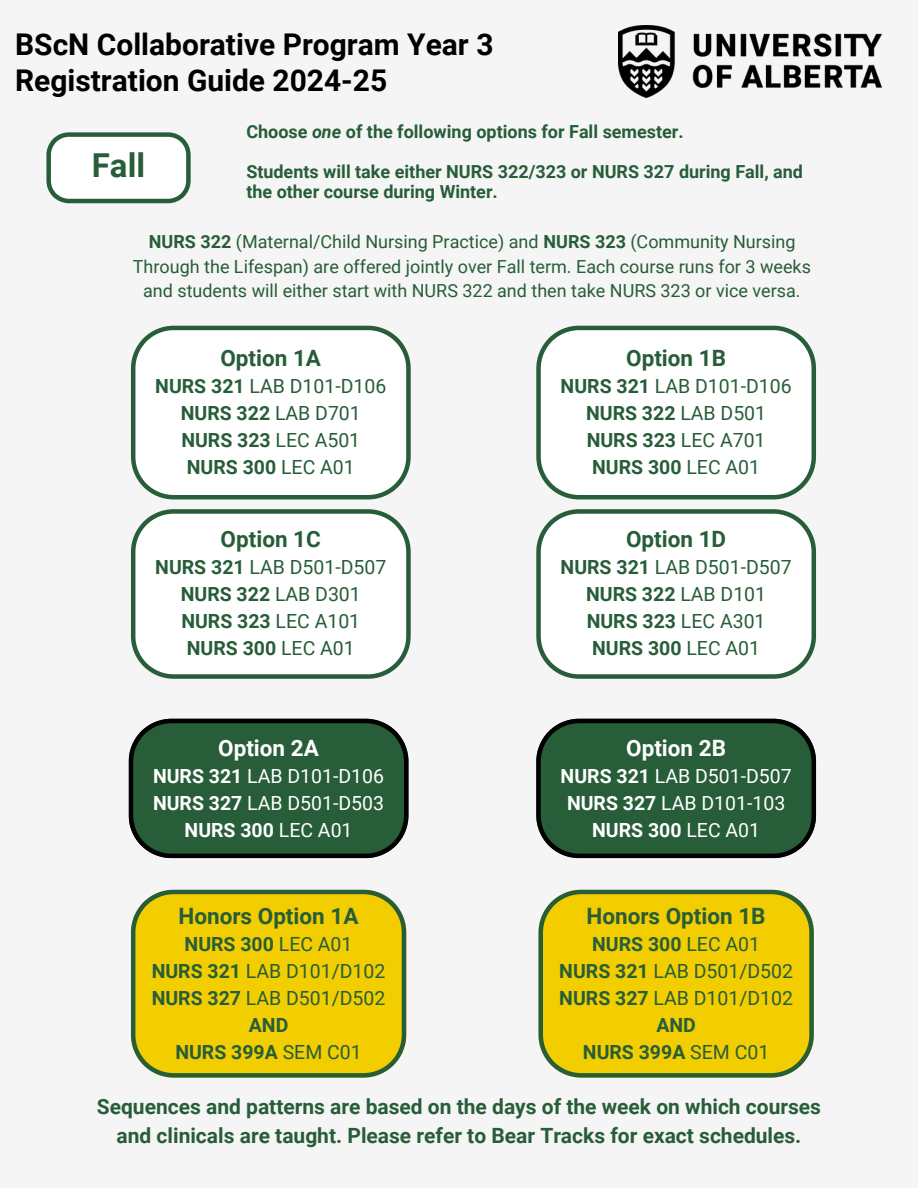
<style>
.page{position:relative;width:918px;height:1188px;background:#f5f5f5}
.page>*{position:absolute;margin:0;border:0;box-sizing:border-box;transform-origin:0 0}
.t1{font:700 33px "Roboto";color:#275d38}
.t2{font:700 30px "Roboto";color:#000}
.t3{font:700 22.5px "Roboto";color:#275d38}
.t4{font:700 22.5px "Roboto";color:#fff}
.t5{font:700 21px/29.2px "Roboto";color:#275d38;text-align:center}
.t6{font:19.5px/27px "Roboto";color:#275d38;text-align:center}
.t7{font:700 19.5px "Roboto";color:#275d38}
.t8{font:19.5px "Roboto";color:#fff}
.t9{font:700 19.5px "Roboto";color:#fff}
.t10{font:18px/24.8px "Roboto";color:#275d38;text-align:center}
.t11{font:700 18px/20.2px "Roboto";color:#275d38}
.s1{font-style:italic}
.s2{font-weight:700}
.s3{font-weight:400}
</style>
<div class="page">
<svg style="left:46px;top:132px;width:145px;height:71px"></svg>
<svg style="left:131px;top:326px;width:280px;height:173px"></svg>
<svg style="left:129px;top:719px;width:279px;height:139px;background:#2b5b3a"></svg>
<svg style="left:131px;top:509px;width:280px;height:170px"></svg>
<svg style="left:536px;top:719px;width:280px;height:139px;background:#2b5a3a"></svg>
<svg style="left:131px;top:890px;width:275px;height:188px;background:#e3c60b"></svg>
<svg style="left:536px;top:326px;width:280px;height:173px"></svg>
<svg style="left:536px;top:509px;width:280px;height:170px"></svg>
<svg style="left:539px;top:890px;width:275px;height:188px;background:#e3c60b"></svg>
<img style="left:619px;top:25px;width:263px;height:72px">
<h3 class="t2" style="left:15px;top:27px;width:480px">BScN Collaborative Program Year 3</h3>
<h3 class="t2" style="left:15px;top:63px;width:373px">Registration Guide 2024-25</h3>
<h1 class="t1" style="left:92px;top:147px;width:55px">Fall</h1>
<h1 class="t11" style="left:246px;top:121px;width:439px">Choose <span class="s1">one</span> of the following options for Fall semester.</h1>
<p class="t11" style="left:246px;top:162px;width:558px">Students will take either NURS 322/323 or NURS 327 during Fall, and the other course during Winter.</p>
<p class="t10" style="left:133px;top:229px;width:680px"><span class="s2">NURS 322</span> (Maternal/Child Nursing Practice) and <span class="s2">NURS 323</span> (Community Nursing<br>Through the Lifespan) are offered jointly over Fall term. Each course runs for 3 weeks and students will either start with NURS 322 and then take NURS 323 or vice versa.</p>
<h1 class="t3" style="left:220px;top:345px;width:102px">Option 1A</h1>
<h4 class="t6" style="left:155px;top:373px;width:233px"><span class="s2">NURS 321</span> LAB D101-D106</h4>
<h4 class="t7" style="left:181px;top:402px;width:182px">NURS 322 <span class="s3">LAB D701</span></h4>
<p class="t7" style="left:181px;top:429px;width:180px">NURS 323 <span class="s3">LEC A501</span></p>
<p class="t7" style="left:187px;top:456px;width:169px">NURS 300 <span class="s3">LEC A01</span></p>
<p class="t3" style="left:221px;top:526px;width:102px">Option 1C</p>
<p class="t6" style="left:155px;top:554px;width:233px"><span class="s2">NURS 321</span> LAB D501-D507</p>
<p class="t7" style="left:181px;top:583px;width:182px">NURS 322 <span class="s3">LAB D301</span></p>
<p class="t7" style="left:181px;top:610px;width:180px">NURS 323 <span class="s3">LEC A101</span></p>
<p class="t7" style="left:187px;top:637px;width:169px">NURS 300 <span class="s3">LEC A01</span></p>
<p class="t4" style="left:218px;top:735px;width:102px">Option 2A</p>
<p class="t8" style="left:153px;top:765px;width:233px"><span class="s2">NURS 321</span> LAB D101-D106</p>
<p class="t8" style="left:153px;top:792px;width:233px"><span class="s2">NURS 327</span> LAB D501-D503</p>
<p class="t9" style="left:185px;top:819px;width:169px">NURS 300 <span class="s3">LEC A01</span></p>
<p class="t3" style="left:626px;top:345px;width:101px">Option 1B</p>
<p class="t6" style="left:561px;top:373px;width:233px"><span class="s2">NURS 321</span> LAB D101-D106</p>
<p class="t7" style="left:586px;top:402px;width:182px">NURS 322 <span class="s3">LAB D501</span></p>
<p class="t7" style="left:587px;top:429px;width:180px">NURS 323 <span class="s3">LEC A701</span></p>
<p class="t7" style="left:592px;top:456px;width:169px">NURS 300 <span class="s3">LEC A01</span></p>
<p class="t3" style="left:626px;top:526px;width:102px">Option 1D</p>
<p class="t6" style="left:561px;top:554px;width:233px"><span class="s2">NURS 321</span> LAB D501-D507</p>
<p class="t7" style="left:586px;top:583px;width:182px">NURS 322 <span class="s3">LAB D101</span></p>
<p class="t7" style="left:587px;top:610px;width:180px">NURS 323 <span class="s3">LEC A301</span></p>
<p class="t7" style="left:592px;top:637px;width:169px">NURS 300 <span class="s3">LEC A01</span></p>
<p class="t4" style="left:626px;top:735px;width:101px">Option 2B</p>
<p class="t8" style="left:561px;top:765px;width:233px"><span class="s2">NURS 321</span> LAB D501-D507</p>
<p class="t8" style="left:567px;top:792px;width:220px"><span class="s2">NURS 327</span> LAB D101-103</p>
<p class="t9" style="left:592px;top:819px;width:169px">NURS 300 <span class="s3">LEC A01</span></p>
<p class="t3" style="left:179px;top:904px;width:181px">Honors Option 1A</p>
<p class="t6" style="left:152px;top:931px;width:235px"><span class="s2">NURS 300</span> LEC A01<br><span class="s2">NURS 321</span> LAB D101/D102<br><span class="s2">NURS 327</span> LAB D501/D502<br><span class="s2">AND<br>NURS 399A</span> SEM C01</p>
<p class="t5" style="left:97px;top:1092px;width:726px">Sequences and patterns are based on the days of the week on which courses and clinicals are taught. Please refer to Bear Tracks for exact schedules.</p>
<p class="t3" style="left:587px;top:904px;width:181px">Honors Option 1B</p>
<p class="t6" style="left:559px;top:931px;width:235px"><span class="s2">NURS 300</span> LEC A01<br><span class="s2">NURS 321</span> LAB D501/D502<br><span class="s2">NURS 327</span> LAB D101/D102<br><span class="s2">AND<br>NURS 399A</span> SEM C01</p>
</div>
